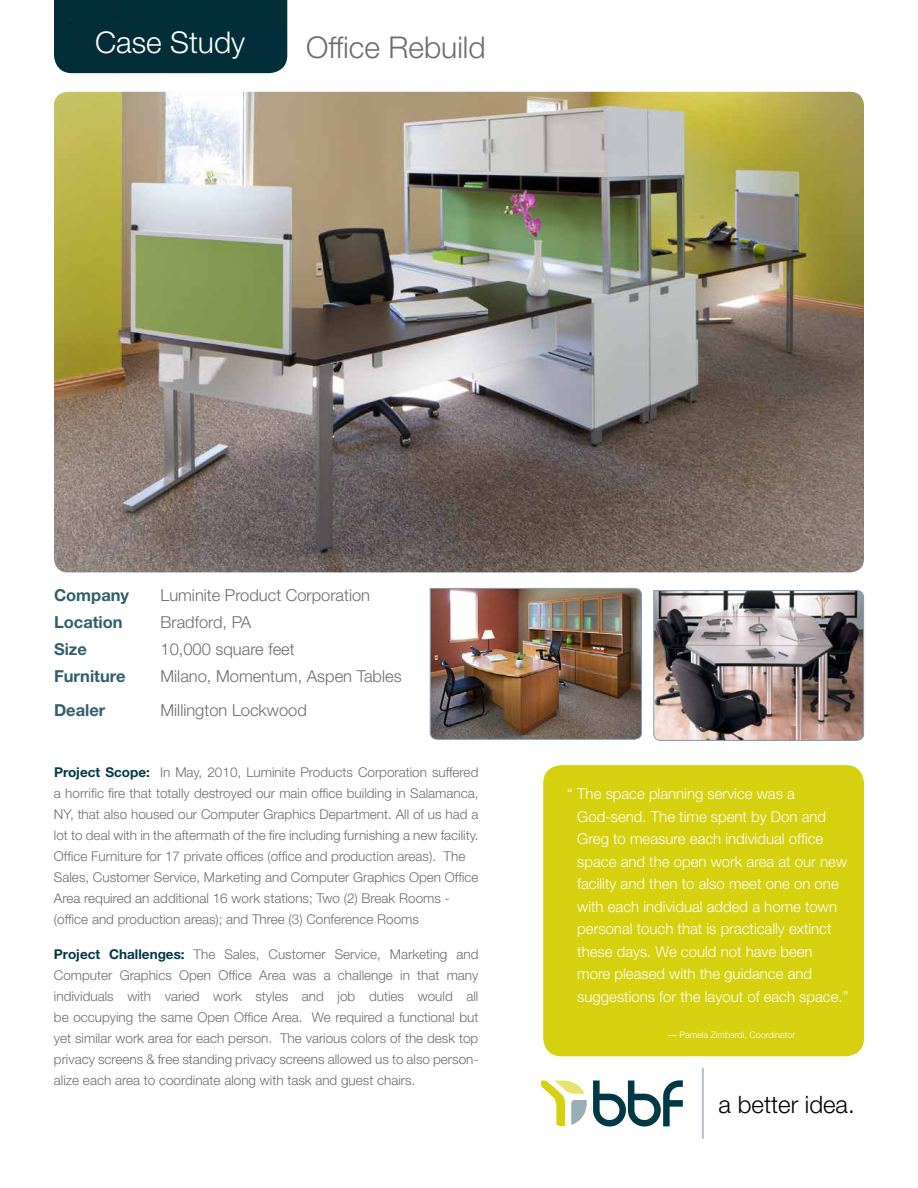
<style>
.page{position:relative;width:918px;height:1188px;background:#fff}
.page>*{position:absolute;margin:0;border:0;box-sizing:border-box;transform-origin:0 0}
.t1{font:300 30px "Helvetica Neue LT Std";color:#6b6c6f}
.t2{font:300 30px "Helvetica Neue";color:#fff}
.t3{font:300 24px "Helvetica Neue";color:#000}
.t4{font:300 16.5px "Helvetica Neue LT Std";color:#6d6e71}
.t5{font:700 16.5px "Helvetica Neue LT Std";color:#335f6b}
.t6{font:300 15px/22.5px "Helvetica Neue";color:#fff}
.t7{font:300 13.5px/21px "Helvetica Neue";color:#6d6e71}
.t8{font:300 9px "Helvetica Neue";color:#fff}
.s1{font-weight:700;color:#003846}
</style>
<div class="page">
<img style="left:54px;top:92px;width:810px;height:480px">
<div style="left:54px;top:0;width:233px;height:73px;background:#012e39"></div>
<div style="left:543px;top:765px;width:321px;height:291px;background:#d5d10e;border-radius:18px"></div>
<svg style="left:593px;top:1080px;width:90px;height:47px"></svg>
<svg style="left:541px;top:1081px;width:46px;height:45px"></svg>
<hr style="left:702px;top:1068px;width:2px;height:71px;background:#b3c3c7">
<img style="left:429px;top:588px;width:213px;height:152px">
<img style="left:653px;top:590px;width:211px;height:151px">
<h1 class="t2" style="left:95px;top:24px;width:152px">Case Study</h1>
<h1 class="t1" style="left:306px;top:29px;width:181px">Office Rebuild</h1>
<p class="t5" style="left:54px;top:585px;width:77px">Company</p>
<p class="t4" style="left:161px;top:585px;width:211px">Luminite Product Corporation</p>
<p class="t5" style="left:54px;top:612px;width:70px">Location</p>
<p class="t4" style="left:161px;top:612px;width:92px">Bradford, PA</p>
<p class="t5" style="left:54px;top:639px;width:34px">Size</p>
<p class="t4" style="left:161px;top:639px;width:136px">10,000 square feet</p>
<p class="t5" style="left:54px;top:666px;width:73px">Furniture</p>
<p class="t4" style="left:161px;top:666px;width:243px">Milano, Momentum, Aspen Tables</p>
<p class="t5" style="left:54px;top:700px;width:53px">Dealer</p>
<p class="t4" style="left:161px;top:700px;width:148px">Millington Lockwood</p>
<p class="t7" style="left:54px;top:762px;width:426px"><span class="s1">Project Scope:</span> In May, 2010, Luminite Products Corporation suffered a horrific fire that totally destroyed our main office building in Salamanca, NY, that also housed our Computer Graphics Department. All of us had a lot to deal with in the aftermath of the fire including furnishing a new facility.<br>Office Furniture for 17 private offices (office and production areas). The Sales, Customer Service, Marketing and Computer Graphics Open Office Area required an additional 16 work stations; Two (2) Break Rooms - (office and production areas); and Three (3) Conference Rooms</p>
<p class="t7" style="left:54px;top:943px;width:426px;text-align:justify"><span class="s1">Project Challenges:</span> The Sales, Customer Service, Marketing and Computer Graphics Open Office Area was a challenge in that many individuals with varied work styles and job duties would all be occupying the same Open Office Area. We required a functional but yet similar work area for each person. The various colors of the desk top privacy screens &amp; free standing privacy screens allowed us to also person&shy;alize each area to coordinate along with task and guest chairs.</p>
<p class="t6" style="left:577px;top:782px;width:272px;text-indent:-10px">“ The space planning service was a God-send. The time spent by Don and Greg to measure each individual office space and the open work area at our new facility and then to also meet one on one with each individual added a home town personal touch that is practically extinct these days. We could not have been more pleased with the guidance and suggestions for the layout of each space.”</p>
<p class="t8" style="left:668px;top:1029px;width:129px">— Pamela Zimbardi, Coordinator</p>
<h2 class="t3" style="left:719px;top:1090px;width:138px">a better idea.</h2>
</div>
